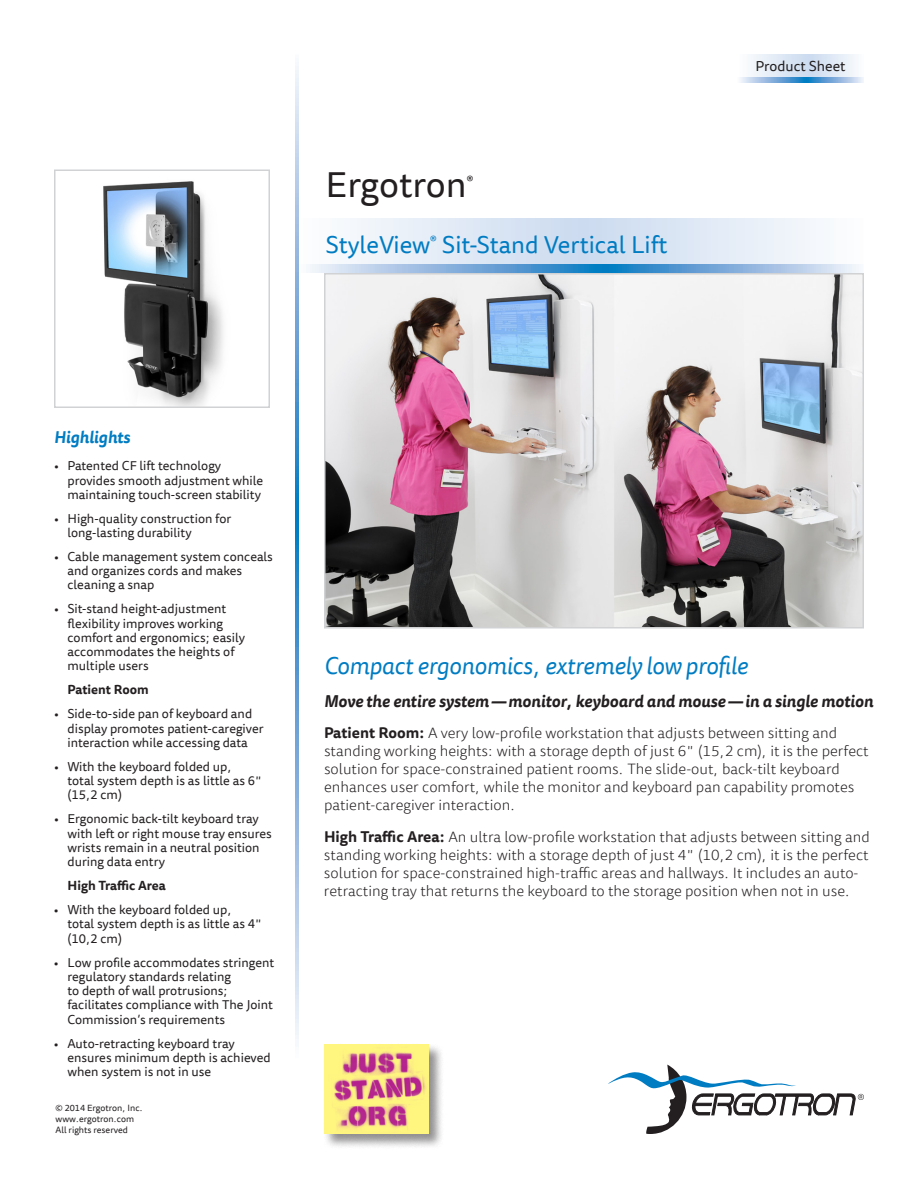
<style>
.page{position:relative;width:918px;height:1188px;background:#fff}
.page>*{position:absolute;margin:0;border:0;box-sizing:border-box;transform-origin:0 0}
.t1{font:36px "Tisa Sans Offc";color:#231f20}
.t2{font:italic 24px "Tisa Sans Offc";letter-spacing:-.01em;color:#007cc2}
.t3{font:24px "Tisa Sans Offc";color:#007cc2}
.t4{font:italic 700 16.5px "Tisa Sans Offc";color:#231f20}
.t5{font:italic 700 16.5px "Tisa Sans Offc";color:#007cc2}
.t6{font:300 15px/18px "Tisa Sans Offc";color:#231f20}
.t7{font:14.25px "Tisa Sans Offc";color:#231f20}
.t8{font:12.75px/14.2px "Tisa Sans Offc";color:#231f20}
.t9{font:700 12.75px "Tisa Sans Offc";color:#231f20}
.t10{font:12px "Tisa Sans Offc";color:#231f20}
.t11{font:9px/10.8px "Tisa Sans Offc";color:#231f20}
.s1{font-weight:700}
</style>
<div class="page">
<img style="left:103px;top:181px;width:120px;height:224px">
<div style="left:54px;top:170px;width:216px;height:238px;border:2px solid #d1d2d4"></div>
<svg style="left:608px;top:1065px;width:256px;height:69px"></svg>
<svg style="left:310px;top:219px;width:549px;height:46px"></svg>
<svg style="left:310px;top:265px;width:549px;height:8px;background:#7eb0dc"></svg>
<svg style="left:295px;top:66px;width:4px;height:973px;background:#7eb0dc"></svg>
<svg style="left:751px;top:54px;width:104px;height:23px;background:#dfe8f5"></svg>
<svg style="left:740px;top:77px;width:124px;height:5px"></svg>
<img style="left:327px;top:276px;width:534px;height:349px">
<div style="left:324px;top:273px;width:540px;height:355px;border:2px solid #d1d2d4"></div>
<div style="left:323px;top:1043px;width:122px;height:107px;background:#231f20;opacity:.5"></div>
<img style="left:324px;top:1045px;width:105px;height:89px">
<h1 class="t1" style="left:326px;top:164px;width:143px">Ergotron</h1>
<p class="t10" style="left:467px;top:174px;width:8px">®</p>
<h2 class="t3" style="left:326px;top:230px;width:344px">StyleView<sup>®</sup> Sit-Stand Vertical Lift</h2>
<p class="t7" style="left:756px;top:58px;width:92px">Product Sheet</p>
<p class="t5" style="left:54px;top:427px;width:78px">Highlights</p>
<p class="t8" style="left:68px;top:460px;width:197px;text-indent:-14px">• Patented CF lift technology provides smooth adjustment while maintaining touch-screen stability</p>
<p class="t8" style="left:68px;top:512px;width:165px;text-indent:-14px">• High-quality construction for long-lasting durability</p>
<p class="t8" style="left:68px;top:550px;width:207px;text-indent:-14px">• Cable management system conceals and organizes cords and makes cleaning a snap</p>
<p class="t8" style="left:68px;top:603px;width:179px;text-indent:-14px">• Sit-stand height-adjustment flexibility improves working comfort and ergonomics; easily accommodates the heights of multiple users</p>
<p class="t9" style="left:68px;top:682px;width:83px">Patient Room</p>
<p class="t8" style="left:68px;top:708px;width:198px;text-indent:-14px">• Side-to-side pan of keyboard and display promotes patient-caregiver interaction while accessing data</p>
<p class="t8" style="left:68px;top:760px;width:196px;text-indent:-14px">• With the keyboard folded up,<br>total system depth is as little as 6" (15,2 cm)</p>
<p class="t8" style="left:68px;top:813px;width:206px;text-indent:-14px">• Ergonomic back-tilt keyboard tray with left or right mouse tray ensures wrists remain in a neutral position during data entry</p>
<p class="t9" style="left:67px;top:878px;width:100px">High Traffic Area</p>
<p class="t8" style="left:67px;top:903px;width:196px;text-indent:-14px">• With the keyboard folded up,<br>total system depth is as little as 4" (10,2 cm)</p>
<p class="t8" style="left:67px;top:956px;width:208px;text-indent:-14px">• Low profile accommodates stringent regulatory standards relating<br>to depth of wall protrusions; facilitates compliance with The Joint Commission’s requirements</p>
<p class="t8" style="left:67px;top:1037px;width:205px;text-indent:-14px">• Auto-retracting keyboard tray ensures minimum depth is achieved when system is not in use</p>
<p class="t11" style="left:56px;top:1104px;width:89px">© 2014 Ergotron, Inc. www.ergotron.com<br>All rights reserved</p>
<h2 class="t2" style="left:324px;top:651px;width:425px">Compact ergonomics, extremely low profile</h2>
<p class="t4" style="left:324px;top:691px;width:551px">Move the entire system—monitor, keyboard and mouse—in a single motion</p>
<p class="t6" style="left:324px;top:725px;width:546px"><span class="s1">Patient Room:</span> A very low-profile workstation that adjusts between sitting and standing working heights: with a storage depth of just 6" (15,2 cm), it is the perfect solution for space-constrained patient rooms. The slide-out, back-tilt keyboard enhances user comfort, while the monitor and keyboard pan capability promotes patient-caregiver interaction.</p>
<p class="t6" style="left:324px;top:828px;width:547px"><span class="s1">High Traffic Area:</span> An ultra low-profile workstation that adjusts between sitting and standing working heights: with a storage depth of just 4" (10,2 cm), it is the perfect solution for space-constrained high-traffic areas and hallways. It includes an auto&shy;retracting tray that returns the keyboard to the storage position when not in use.</p>
</div>
